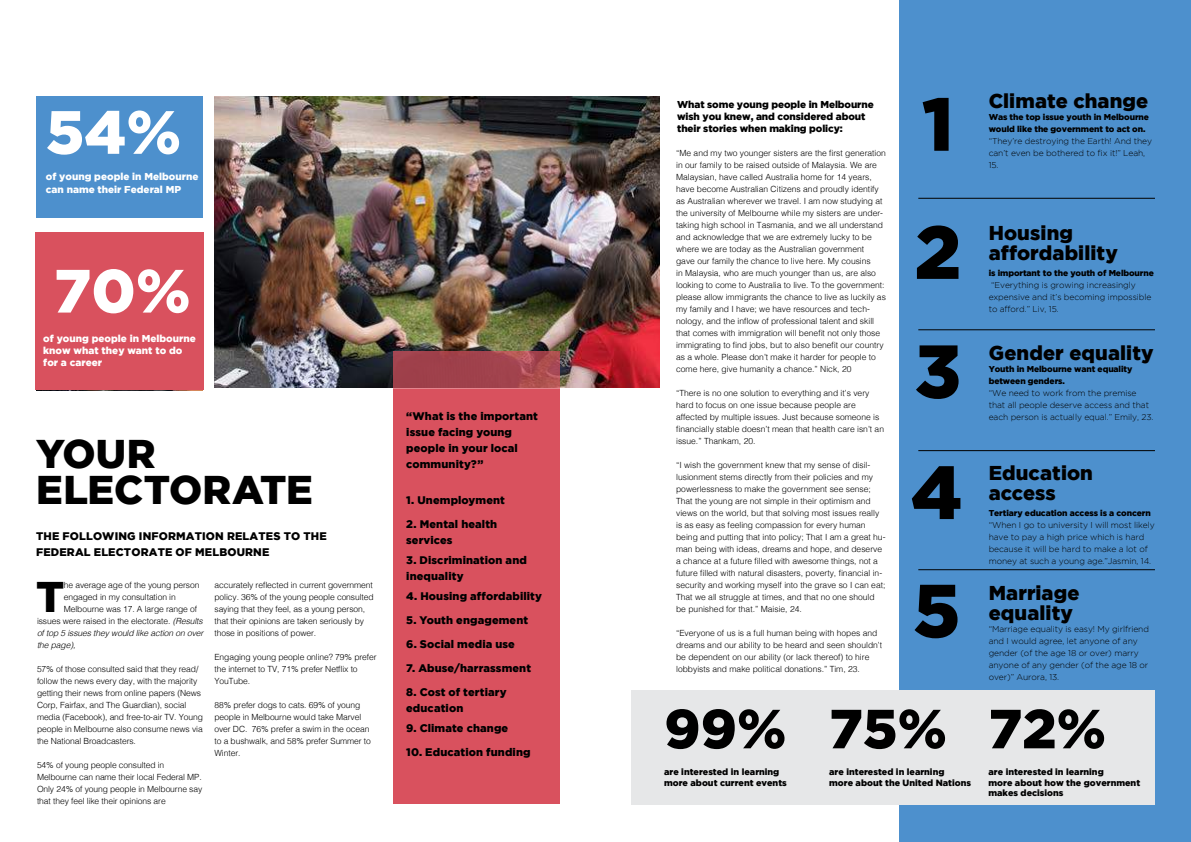
<style>
.page{position:relative;width:1191px;height:842px;background:#fff}
.page>*{position:absolute;margin:0;border:0;box-sizing:border-box;transform-origin:0 0}
.t1{font:900 75px/119.7px "Gotham";color:#000}
.t2{font:900 61px "Gotham";color:#fff}
.t3{font:900 55px "Gotham";color:#000}
.t4{font:900 42.8px "Gotham";color:#000}
.t5{font:900 40px/36px "Gotham";color:#000}
.t6{font:900 20px/20px "Gotham";letter-spacing:.005em;color:#000}
.t7{font:900 11px/16px "Gotham";letter-spacing:.01em;color:#000}
.t8{font:900 10px/12px "Gotham";color:#fff}
.t9{font:900 10px/12px "Gotham";letter-spacing:-.01em;color:#000}
.t10{font:900 9px/10.8px "Gotham";color:#000}
.t11{font:300 8.5px/12px "Helvetica";color:#000}
.t12{font:300 8.5px/12px "Gotham";letter-spacing:-.01em;color:#000}
.t13{font:900 8.5px/12px "Gotham";letter-spacing:-.01em;color:#000}
.t14{font:italic 300 8.5px "Helvetica";letter-spacing:-.01em;color:#000}
.s1{font-style:italic}
</style>
<div class="page">
<div style="left:899px;top:0;width:292px;height:842px;background:#4d90cd"></div>
<img style="left:214px;top:96px;width:445px;height:291px">
<div style="left:35px;top:232px;width:168px;height:158px;background:#d9515e"></div>
<div style="left:393px;top:389px;width:166px;height:415px;background:#d9515e"></div>
<div style="left:631px;top:690px;width:524px;height:114px;background:#e6e7e8"></div>
<div style="left:36px;top:96px;width:166px;height:122px;background:#4d90cd"></div>
<svg style="left:393px;top:351px;width:166px;height:38px;background:#a5464f"></svg>
<hr style="left:918px;top:198px;width:237px;height:1px;background:#000">
<hr style="left:918px;top:329px;width:237px;height:1px;background:#000">
<hr style="left:918px;top:569px;width:237px;height:1px;background:#000">
<hr style="left:918px;top:450px;width:237px;height:1px;background:#000">
<h2 class="t2" style="left:46px;top:97px;width:137px">54%</h2>
<p class="t8" style="left:46px;top:171px;width:154px">of young people in Melbourne can name their Federal MP</p>
<h2 class="t2" style="left:54px;top:256px;width:138px">70%</h2>
<p class="t8" style="left:43px;top:333px;width:154px">of young people in Melbourne know what they want to do for a career</p>
<h3 class="t5" style="left:36px;top:435px;width:278px">YOUR<br>ELECTORATE</h3>
<p class="t7" style="left:36px;top:528px;width:292px">THE FOLLOWING INFORMATION RELATES TO THE<br>FEDERAL ELECTORATE OF MELBOURNE</p>
<h3 class="t4" style="left:36px;top:572px;width:30px">T</h3>
<p class="t11" style="left:64px;top:578px;width:137px">he average age of the young person</p>
<p class="t11" style="left:214px;top:578px;width:161px">accurately reflected in current government policy. 36% of the young people consulted saying that they feel, as a young person, that their opinions are taken seriously by those in positions of power.</p>
<p class="t11" style="left:214px;top:650px;width:164px">Engaging young people online? 79% prefer the internet to TV, 71% prefer Netflix to<br>YouTube.</p>
<p class="t11" style="left:214px;top:698px;width:158px">88% prefer dogs to cats. 69% of young people in Melbourne would take Marvel over DC. 76% prefer a swim in the ocean to a bushwalk, and 58% prefer Summer to<br>Winter.</p>
<p class="t11" style="left:64px;top:590px;width:113px">engaged in my consultation in</p>
<p class="t11" style="left:64px;top:602px;width:135px">Melbourne was 17. A large range of</p>
<p class="t11" style="left:37px;top:614px;width:167px">issues were raised in the electorate. <span class="s1">(Results</span></p>
<p class="t14" style="left:37px;top:626px;width:168px">of top 5 issues they would like action on over</p>
<p class="t14" style="left:37px;top:638px;width:40px">the page),</p>
<p class="t11" style="left:37px;top:662px;width:168px">57% of those consulted said that they read/ follow the news every day, with the majority getting their news from online papers (News Corp, Fairfax, and The Guardian), social media (Facebook), and free-to-air TV. Young people in Melbourne also consume news via the National Broadcasters.</p>
<p class="t11" style="left:37px;top:758px;width:167px">54% of young people consulted in Melbourne can name their local Federal MP.<br>Only 24% of young people in Melbourne say that they feel like their opinions are</p>
<p class="t7" style="left:406px;top:408px;width:133px">“What is the important issue facing young people in your local community?”</p>
<p class="t7" style="left:406px;top:492px;width:100px">1. Unemployment</p>
<p class="t7" style="left:406px;top:516px;width:93px">2. Mental health services</p>
<p class="t7" style="left:406px;top:552px;width:122px">3. Discrimination and inequality</p>
<p class="t7" style="left:406px;top:588px;width:137px">4. Housing affordability</p>
<p class="t7" style="left:406px;top:612px;width:123px">5. Youth engagement</p>
<p class="t7" style="left:406px;top:636px;width:110px">6. Social media use</p>
<p class="t7" style="left:406px;top:660px;width:126px">7. Abuse/harrassment</p>
<p class="t7" style="left:406px;top:684px;width:102px">8. Cost of tertiary education</p>
<p class="t7" style="left:406px;top:720px;width:103px">9. Climate change</p>
<p class="t7" style="left:406px;top:744px;width:126px">10. Education funding</p>
<p class="t9" style="left:677px;top:98px;width:198px">What some young people in Melbourne wish you knew, and considered about their stories when making policy:</p>
<p class="t11" style="left:676px;top:146px;width:211px">“Me and my two younger sisters are the first generation in our family to be raised outside of Malaysia. We are Malaysian, have called Australia home for 14 years, have become Australian Citizens and proudly identify as Australian wherever we travel. I am now studying at the university of Melbourne while my sisters are under&shy;taking high school in Tasmania, and we all understand and acknowledge that we are extremely lucky to be where we are today as the Australian government<br>gave our family the chance to live here. My cousins<br>in Malaysia, who are much younger than us, are also looking to come to Australia to live. To the government: please allow immigrants the chance to live as luckily as my family and I have; we have resources and tech&shy;nology, and the inflow of professional talent and skill that comes with immigration will benefit not only those immigrating to find jobs, but to also benefit our country as a whole. Please don’t make it harder for people to come here, give humanity a chance.” Nick, 20</p>
<p class="t11" style="left:676px;top:386px;width:209px">“There is no one solution to everything and it’s very hard to focus on one issue because people are affected by multiple issues. Just because someone is financially stable doesn’t mean that health care isn’t an issue.” Thankam, 20.</p>
<p class="t11" style="left:676px;top:458px;width:211px">“I wish the government knew that my sense of disil&shy;lusionment stems directly from their policies and my powerlessness to make the government see sense; That the young are not simple in their optimism and views on the world, but that solving most issues really is as easy as feeling compassion for every human being and putting that into policy; That I am a great hu&shy;man being with ideas, dreams and hope, and deserve a chance at a future filled with awesome things, not a future filled with natural disasters, poverty, financial in&shy;security and working myself into the grave so I can eat; That we all struggle at times, and that no one should be punished for that.” Maisie, 24.</p>
<p class="t11" style="left:676px;top:626px;width:207px">“Everyone of us is a full human being with hopes and dreams and our ability to be heard and seen shouldn’t be dependent on our ability (or lack thereof) to hire lobbyists and make political donations.” Tim, 23.</p>
<h1 class="t1" style="left:914px;top:58px;width:48px;line-height:128.1px">1<br>2</h1>
<h1 class="t1" style="left:911px;top:310px;width:53px;text-align:justify">3<br>4<br>5</h1>
<h3 class="t6" style="left:988px;top:90px;width:161px">Climate change</h3>
<p class="t13" style="left:988px;top:111px;width:162px">Was the top issue youth in Melbourne would like the government to act on.</p>
<p class="t12" style="left:988px;top:135px;width:165px">“They’re destroying the Earth! And they can’t even be bothered to fix it!” Leah,<br>15.</p>
<h3 class="t6" style="left:988px;top:222px;width:131px">Housing affordability</h3>
<p class="t13" style="left:988px;top:267px;width:167px">is important to the youth of Melbourne</p>
<p class="t12" style="left:988px;top:279px;width:164px">“Everything is growing increasingly expensive and it’s becoming impossible to afford.” Liv, 15.</p>
<h3 class="t6" style="left:988px;top:342px;width:166px">Gender equality</h3>
<p class="t13" style="left:988px;top:363px;width:145px">Youth in Melbourne want equality between genders.</p>
<p class="t12" style="left:988px;top:387px;width:166px">“We need to work from the premise that all people deserve access and that each person is actually equal.” Emily, 23.</p>
<h3 class="t6" style="left:988px;top:462px;width:106px">Education access</h3>
<p class="t13" style="left:988px;top:507px;width:164px">Tertiary education access is a concern</p>
<p class="t12" style="left:988px;top:519px;width:168px">“When I go to university I will most likely have to pay a high price which is hard because it will be hard to make a lot of money at such a young age.”Jasmin, 14.</p>
<h3 class="t6" style="left:988px;top:582px;width:92px">Marriage equality</h3>
<p class="t12" style="left:988px;top:623px;width:162px">“Marriage equality is easy! My girlfriend and I would agree, let anyone of any gender (of the age 18 or over) marry anyone of any gender (of the age 18 or over)” Aurora, 13.</p>
<h3 class="t3" style="left:664px;top:697px;width:443px">99% 75% 72%</h3>
<p class="t10" style="left:664px;top:766px;width:124px">are interested in learning more about current events</p>
<p class="t10" style="left:829px;top:766px;width:143px">are interested in learning<br>more about the United Nations</p>
<p class="t10" style="left:988px;top:766px;width:153px">are interested in learning<br>more about how the government makes decisions</p>
</div>
